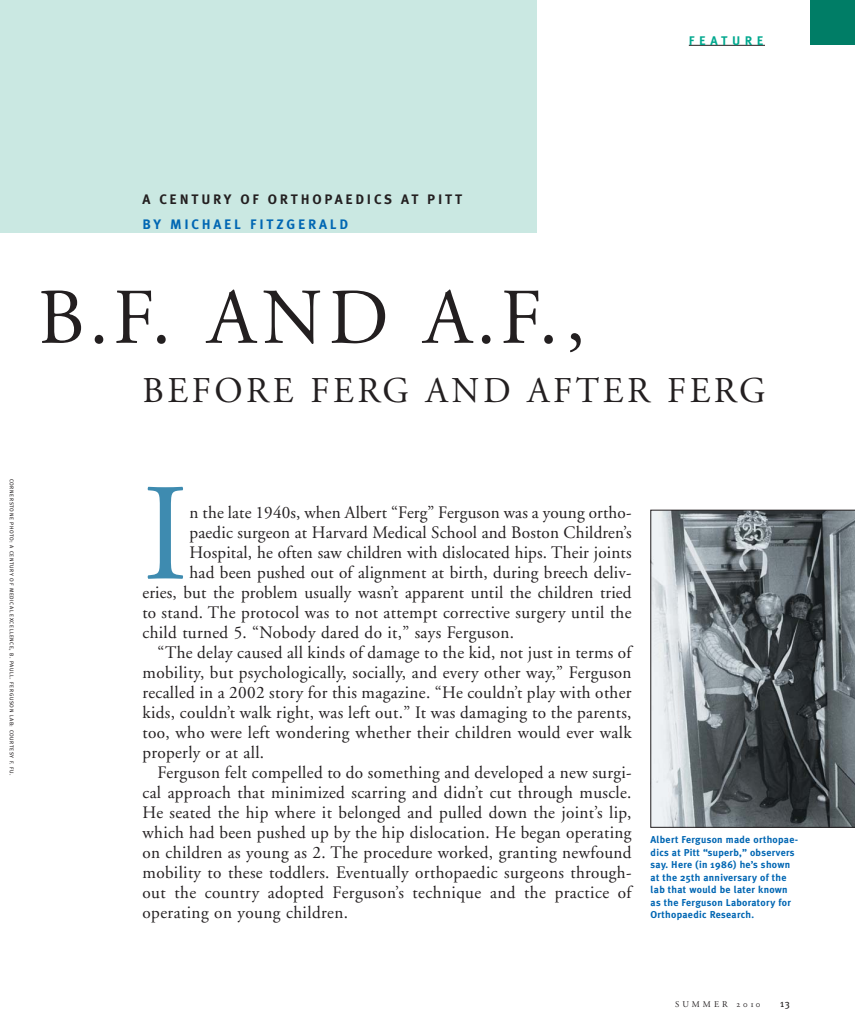
<style>
.page{position:relative;width:855px;height:1035px;background:#fff}
.page>*{position:absolute;margin:0;border:0;box-sizing:border-box;transform-origin:0 0}
.t1{font:138.12px "Adobe Garamond";color:#3e8bb0}
.t2{font:78.75px "Adobe Garamond";color:#231f20}
.t3{font:36.25px "Adobe Garamond";letter-spacing:.1em;color:#231f20}
.t4{font:17.5px "Adobe Garamond";letter-spacing:.02em;color:#231f20}
.t5{font:13.75px "Meta Plus Bold Caps";letter-spacing:.2em;color:#231f20}
.t6{font:13.75px "Meta Plus Bold Caps";letter-spacing:.2em;color:#0066b3}
.t7{font:700 12.5px "Meta Plus";letter-spacing:.35em;color:#00a88e}
.t8{font:700 10px/12.5px "Meta Plus";letter-spacing:.03em;color:#0066b3}
.t9{font:10px "Meta Plus";color:#231f20}
.t10{font:8.75px "Adobe Garamond";letter-spacing:.35em;color:#231f20}
.t11{font:5.5px "Meta Plus Book Caps";letter-spacing:.1em;color:#231f20}
.s1{font-family:"Adobe Garamond Exp"}
</style>
<div class="page">
<div style="left:810px;top:0;width:45px;height:45px;background:#007d66"></div>
<div style="left:0;top:0;width:536px;height:232px;background:#cae8e2"></div>
<hr style="left:689px;top:45px;width:76px;height:1px;background:#231f20">
<svg style="left:651px;top:510px;width:204px;height:317px;background:#73797d"></svg>
<p class="t7" style="left:689px;top:36px;width:76px">FEATURE</p>
<p class="t5" style="left:143px;top:192px;width:321px">A CENTURY OF ORTHOPAEDICS AT PITT</p>
<p class="t6" style="left:143px;top:217px;width:207px">BY MICHAEL FITZGERALD</p>
<h2 class="t2" style="left:38px;top:286px;width:549px">B.F. AND A.F.,</h2>
<h3 class="t3" style="left:143px;top:376px;width:625px">BEFORE FERG AND AFTER FERG</h3>
<p class="t11" style="left:14px;top:479px;width:299px;rotate:90deg">CORNERSTONE PHOTO: A CENTURY OF MEDICAL EXCELLENCE, B. PAULL. FERGUSON LAB: COURTESY F. FU.</p>
<h1 class="t1" style="left:143px;top:479px;width:47px">I</h1>
<p class="t4" style="left:190px;top:506px;width:444px">n the late 1940s, when Albert “Ferg” Ferguson was a young ortho-</p>
<p class="t4" style="left:190px;top:526px;width:443px">paedic surgeon at Harvard Medical School and Boston Children’s</p>
<p class="t4" style="left:190px;top:546px;width:443px">Hospital, he often saw children with dislocated hips. Their joints</p>
<p class="t4" style="left:190px;top:566px;width:443px">had been pushed out of alignment at birth, during breech deliv-</p>
<p class="t4" style="left:142px;top:586px;width:491px">eries, but the problem usually wasn’t apparent until the children tried</p>
<p class="t4" style="left:142px;top:606px;width:491px">to stand. The protocol was to not attempt corrective surgery until the</p>
<p class="t4" style="left:142px;top:626px;width:373px">child turned 5. “Nobody dared do it,” says Ferguson.</p>
<p class="t4" style="left:157px;top:646px;width:476px">“The delay caused all kinds of damage to the kid, not just in terms of</p>
<p class="t4" style="left:142px;top:666px;width:491px">mobility, but psychologically, socially, and every other way,” Ferguson</p>
<p class="t4" style="left:142px;top:686px;width:491px">recalled in a 2002 story for this magazine. “He couldn’t play with other</p>
<p class="t4" style="left:142px;top:706px;width:491px">kids, couldn’t walk right, was left out.” It was damaging to the parents,</p>
<p class="t4" style="left:142px;top:726px;width:491px">too, who were left wondering whether their children would ever walk</p>
<p class="t4" style="left:142px;top:746px;width:123px">properly or at all.</p>
<p class="t4" style="left:157px;top:766px;width:476px">Ferguson felt compelled to do something and developed a new surgi-</p>
<p class="t4" style="left:142px;top:786px;width:491px">cal approach that minimized scarring and didn’t cut through muscle.</p>
<p class="t4" style="left:142px;top:806px;width:491px">He seated the hip where it belonged and pulled down the joint’s lip,</p>
<p class="t4" style="left:142px;top:826px;width:491px">which had been pushed up by the hip dislocation. He began operating</p>
<p class="t4" style="left:142px;top:846px;width:491px">on children as young as 2. The procedure worked, granting newfound</p>
<p class="t4" style="left:142px;top:866px;width:491px">mobility to these toddlers. Eventually orthopaedic surgeons through-</p>
<p class="t4" style="left:142px;top:886px;width:491px">out the country adopted Ferguson’s technique and the practice of</p>
<p class="t4" style="left:142px;top:906px;width:207px">operating on young children.</p>
<p class="t8" style="left:651px;top:834px;width:149px">Albert Ferguson made orthopae&shy;dics at Pitt “superb,” observers say. Here (in 1986) he’s shown at the 25th anniversary of the lab that would be later known as the Ferguson Laboratory for<br>Orthopaedic Research.</p>
<p class="t10" style="left:675px;top:1000px;width:87px">SUMMER <span class="s1">2010</span></p>
<p class="t9" style="left:780px;top:997px;width:11px">13</p>
</div>
